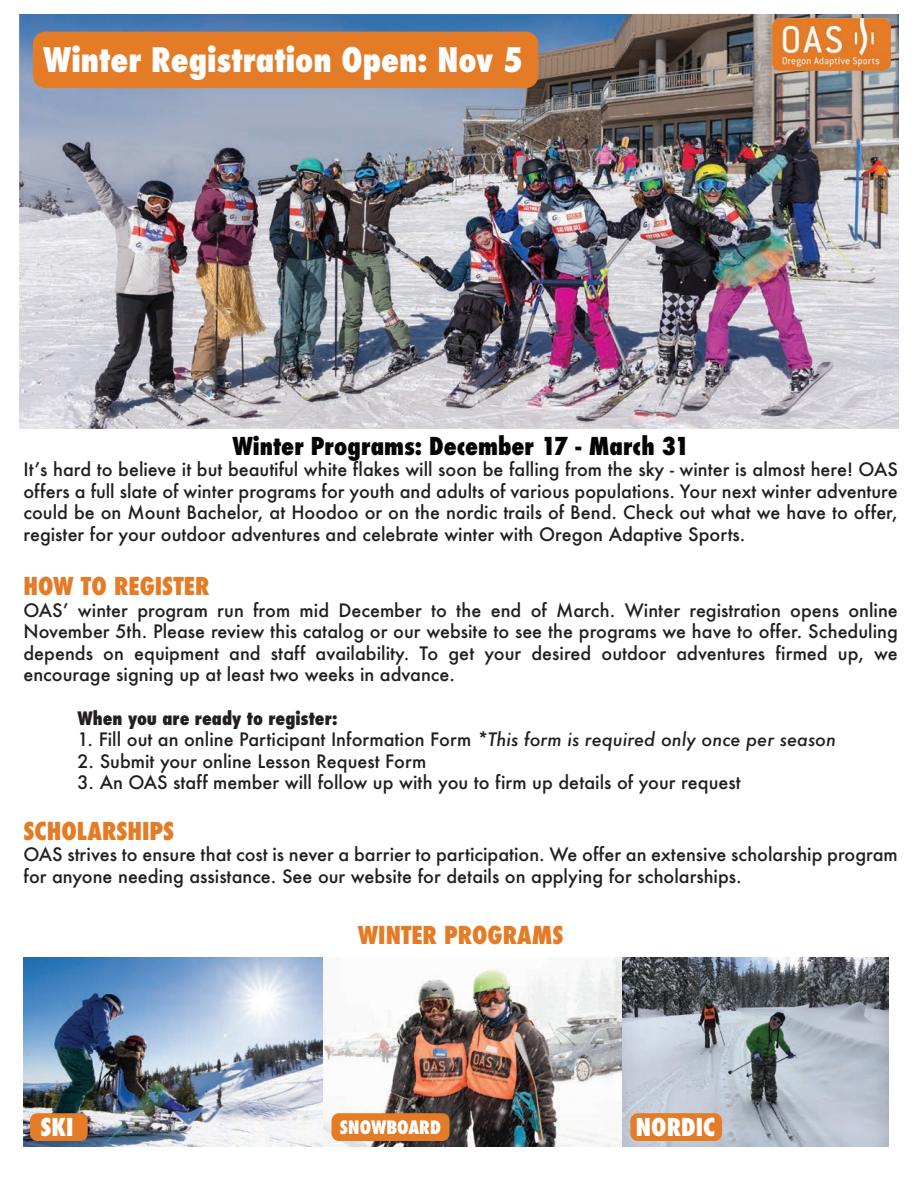
<style>
.page{position:relative;width:918px;height:1188px;background:#fff}
.page>*{position:absolute;margin:0;border:0;box-sizing:border-box;transform-origin:0 0}
.t1{font:800 condensed 33px "Futura";color:#fefefe}
.t2{font:800 condensed 24px "Futura";color:#e47b26}
.t3{font:800 condensed 24px "Futura";color:#040503}
.t4{font:800 condensed 24px "Futura";color:#fff}
.t5{font:500 18px/21.6px "Futura";color:#231f20;text-align:justify}
.t6{font:800 condensed 18px "Futura";color:#231f20}
.t7{font:800 condensed 18px "Futura";color:#fff}
.s1{font-style:italic}
</style>
<div class="page">
<img style="left:19px;top:15px;width:880px;height:414px">
<div style="left:33px;top:32px;width:505px;height:56px;background:#e47b26;border-radius:12px"></div>
<img style="left:23px;top:958px;width:865px;height:188px">
<div style="left:30px;top:1113px;width:58px;height:28px;background:#e47b26;border-radius:7px"></div>
<div style="left:332px;top:1113px;width:118px;height:28px;background:#e47b26;border-radius:7px"></div>
<div style="left:630px;top:1113px;width:92px;height:28px;background:#e47b26;border-radius:7px"></div>
<img style="left:772px;top:19px;width:119px;height:52px">
<h1 class="t1" style="left:43px;top:39px;width:481px">Winter Registration Open: Nov 5</h1>
<h2 class="t3" style="left:232px;top:431px;width:458px">Winter Programs: December 17 - March 31</h2>
<p class="t5" style="left:24px;top:458px;width:876px">Itʼs hard to believe it but beautiful white flakes will soon be falling from the sky - winter is almost here! OAS offers a full slate of winter programs for youth and adults of various populations. Your next winter adventure could be on Mount Bachelor, at Hoodoo or on the nordic trails of Bend. Check out what we have to offer, register for your outdoor adventures and celebrate winter with Oregon Adaptive Sports.</p>
<h2 class="t2" style="left:24px;top:571px;width:188px">HOW TO REGISTER</h2>
<p class="t5" style="left:24px;top:599px;width:876px">OASʼ winter program run from mid December to the end of March. Winter registration opens online November 5th. Please review this catalog or our website to see the programs we have to offer. Scheduling depends on equipment and staff availability. To get your desired outdoor adventures firmed up, we encourage signing up at least two weeks in advance.</p>
<p class="t6" style="left:78px;top:707px;width:261px">When you are ready to register:</p>
<p class="t5" style="left:78px;top:728px;width:760px">1. Fill out an online Participant Information Form <span class="s1">*This form is required only once per season</span></p>
<p class="t5" style="left:78px;top:750px;width:350px">2. Submit your online Lesson Request Form</p>
<p class="t5" style="left:78px;top:772px;width:665px">3. An OAS staff member will follow up with you to firm up details of your request</p>
<h2 class="t2" style="left:24px;top:816px;width:152px">SCHOLARSHIPS</h2>
<p class="t5" style="left:24px;top:844px;width:876px">OAS strives to ensure that cost is never a barrier to participation. We offer an extensive scholarship program for anyone needing assistance. See our website for details on applying for scholarships.</p>
<h2 class="t2" style="left:358px;top:920px;width:207px">WINTER PROGRAMS</h2>
<h2 class="t4" style="left:41px;top:1112px;width:35px">SKI</h2>
<p class="t7" style="left:340px;top:1116px;width:103px">SNOWBOARD</p>
<h2 class="t4" style="left:636px;top:1112px;width:81px">NORDIC</h2>
</div>
